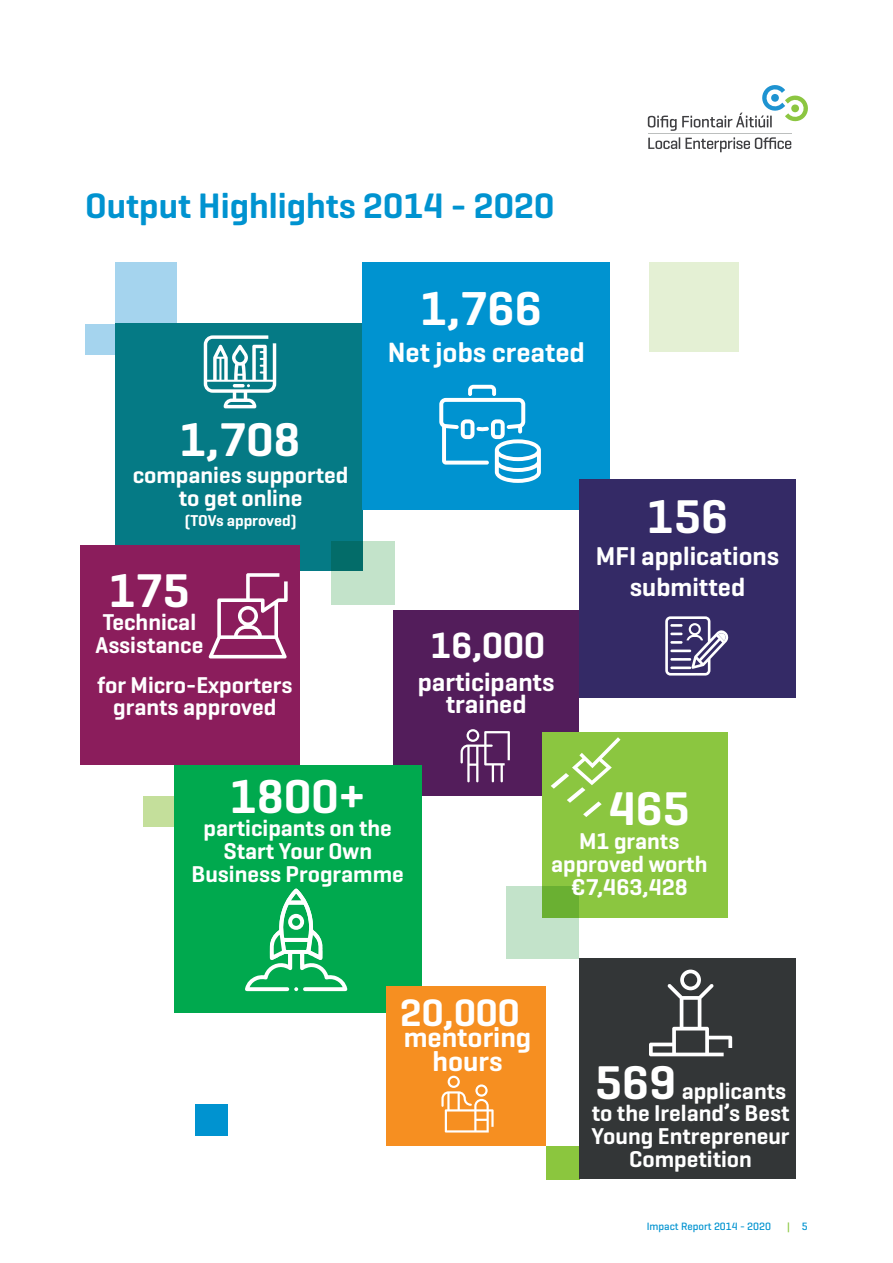
<style>
.page{position:relative;width:893px;height:1263px;background:#fff}
.page>*{position:absolute;margin:0;border:0;box-sizing:border-box;transform-origin:0 0}
.t1{font:600 48.45px "Geogrotesque";color:#fff}
.t2{font:600 48.15px "Geogrotesque";color:#fff}
.t3{font:600 39px "Geogrotesque";color:#fff}
.t4{font:600 37.2px "Geogrotesque";color:#fff}
.t5{font:600 36px "Geogrotesque";color:#0093d0}
.t6{font:600 28.5px/23.7px "Geogrotesque";color:#fff;text-align:center}
.t7{font:600 28.35px "Geogrotesque";color:#fff}
.t8{font:600 26.25px/22.6px "Geogrotesque";color:#fff;text-align:center}
.t9{font:600 23.25px/22.6px "Geogrotesque";color:#fff;text-align:center}
.t10{font:600 16.05px "Geogrotesque";color:#fff}
.t11{font:500 10.8px "Geogrotesque";color:#0093d0}
.t12{font:500 10.8px "Geogrotesque";color:#8bc640}
.s1{font-size:48.15px}
.s2{color:#0093d0}
</style>
<div class="page">
<hr style="left:648px;top:133px;width:143px;height:1px;background:#bcbfbe">
<svg style="left:648px;top:137px;width:143px;height:15px"></svg>
<svg style="left:648px;top:85px;width:160px;height:46px"></svg>
<div style="left:649px;top:262px;width:90px;height:89px;background:#e4f0d4"></div>
<div style="left:546px;top:1146px;width:33px;height:33px;background:#8bc63e"></div>
<div style="left:85px;top:324px;width:31px;height:31px;background:#a5d4ee"></div>
<div style="left:115px;top:262px;width:62px;height:62px;background:#a5d4ee"></div>
<div style="left:394px;top:610px;width:185px;height:186px;background:#531d5b"></div>
<div style="left:174px;top:765px;width:247px;height:247px;background:#00a94e"></div>
<div style="left:115px;top:324px;width:248px;height:247px;background:#057a85"></div>
<div style="left:363px;top:262px;width:247px;height:247px;background:#0093d0"></div>
<div style="left:80px;top:546px;width:219px;height:219px;background:#8b1d5c"></div>
<div style="left:386px;top:986px;width:160px;height:159px;background:#f68f21"></div>
<div style="left:542px;top:732px;width:186px;height:186px;background:#8bc640"></div>
<div style="left:579px;top:958px;width:217px;height:221px;background:#333637"></div>
<div style="left:196px;top:1104px;width:32px;height:32px;background:#0093d0"></div>
<svg style="left:331px;top:542px;width:64px;height:63px;background:#96c7b3"></svg>
<svg style="left:461px;top:729px;width:49px;height:53px"></svg>
<svg style="left:439px;top:385px;width:102px;height:98px"></svg>
<svg style="left:209px;top:573px;width:79px;height:85px"></svg>
<div style="left:579px;top:479px;width:217px;height:219px;background:#342a66"></div>
<svg style="left:665px;top:616px;width:63px;height:59px"></svg>
<div style="left:143px;top:796px;width:31px;height:31px;background:#c4df9b"></div>
<svg style="left:506px;top:886px;width:72px;height:72px;background:#afd7a8"></svg>
<svg style="left:649px;top:969px;width:83px;height:87px"></svg>
<svg style="left:441px;top:1076px;width:53px;height:56px"></svg>
<svg style="left:204px;top:335px;width:72px;height:73px"></svg>
<svg style="left:551px;top:737px;width:69px;height:80px"></svg>
<svg style="left:245px;top:888px;width:103px;height:103px"></svg>
<h3 class="t5" style="left:85px;top:184px;width:471px">Output Highlights 2014 - 2020</h3>
<h1 class="t1" style="left:420px;top:278px;width:123px">1,766</h1>
<h2 class="t2" style="left:179px;top:410px;width:123px">1,708</h2>
<p class="t9" style="left:133px;top:464px;width:217px">companies supported to get online</p>
<p class="t10" style="left:185px;top:511px;width:113px">(TOVs approved)</p>
<h2 class="t2" style="left:109px;top:561px;width:83px">175</h2>
<p class="t9" style="left:95px;top:610px;width:109px">Technical<br>Assistance</p>
<p class="t9" style="left:97px;top:673px;width:197px">for Micro-Exporters grants approved</p>
<p class="t7" style="left:388px;top:334px;width:198px">Net jobs created</p>
<h3 class="t4" style="left:430px;top:622px;width:116px">16,000</h3>
<p class="t8" style="left:418px;top:670px;width:138px">participants trained</p>
<h2 class="t2" style="left:647px;top:487px;width:83px">156</h2>
<p class="t8" style="left:596px;top:541px;width:185px;line-height:30.6px">MFI applications submitted</p>
<h1 class="t1" style="left:230px;top:767px;width:138px">1800+</h1>
<p class="t9" style="left:192px;top:817px;width:214px">participants on the<br>Start Your Own<br>Business Programme</p>
<h2 class="t2" style="left:609px;top:778px;width:83px">465</h2>
<p class="t9" style="left:551px;top:830px;width:158px">M1 grants approved worth €7,463,428</p>
<h3 class="t3" style="left:400px;top:989px;width:121px">20,000</h3>
<p class="t6" style="left:404px;top:1025px;width:129px">mentoring hours</p>
<p class="t9" style="left:592px;top:1079px;width:199px"><span class="s1">569</span> applicants to the Ireland’s Best<br>Young Entrepreneur<br>Competition</p>
<p class="t11" style="left:647px;top:1219px;width:126px">Impact Report 2014 - 2020</p>
<p class="t12" style="left:787px;top:1219px;width:22px">| <span class="s2">5</span></p>
</div>
